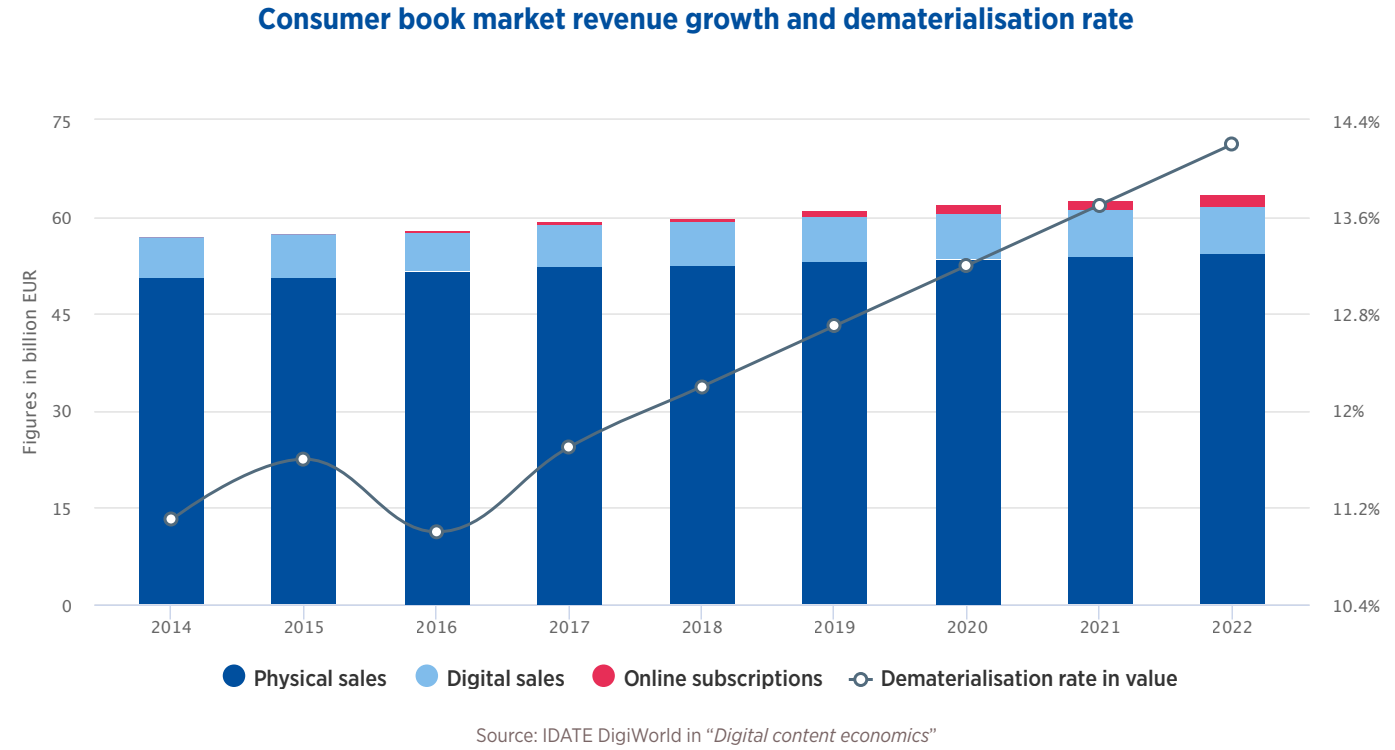
<style>
.page{position:relative;width:1395px;height:750px;background:#fff}
.page>*{position:absolute;margin:0;border:0;box-sizing:border-box;transform-origin:0 0}
.t1{font:700 30px "Gotham Narrow";color:#004f9e}
.t2{font:500 22.5px "Gotham Narrow";color:#333}
.t3{font:19.5px "Gotham Narrow";color:#7a6666}
.t4{font:18px "Lucida Grande";color:#666}
.t5{font:16.5px "Lucida Grande";color:#666}
.s1{font-style:italic}
</style>
<div class="page">
<hr style="left:94px;top:507px;width:1216px;height:1px;background:#e6e6e6">
<hr style="left:94px;top:411px;width:1216px;height:1px;background:#e6e6e6">
<hr style="left:94px;top:314px;width:1216px;height:1px;background:#e6e6e6">
<hr style="left:94px;top:218px;width:1216px;height:1px;background:#e6e6e6">
<hr style="left:94px;top:118px;width:1216px;height:2px;background:#e6e6e6">
<svg style="left:170px;top:606px;width:1px;height:14px"></svg>
<svg style="left:303px;top:606px;width:1px;height:14px"></svg>
<svg style="left:435px;top:606px;width:1px;height:14px"></svg>
<svg style="left:568px;top:606px;width:2px;height:14px"></svg>
<svg style="left:700px;top:606px;width:2px;height:14px"></svg>
<svg style="left:832px;top:606px;width:2px;height:14px"></svg>
<svg style="left:966px;top:606px;width:2px;height:14px"></svg>
<svg style="left:1098px;top:606px;width:2px;height:14px"></svg>
<svg style="left:1232px;top:606px;width:1px;height:14px"></svg>
<hr style="left:94px;top:604px;width:1216px;height:2px;background:#ccd6eb">
<div style="left:140px;top:278px;width:64px;height:326px;background:#004f9e"></div>
<div style="left:272px;top:278px;width:64px;height:326px;background:#004f9e"></div>
<div style="left:405px;top:272px;width:65px;height:332px;background:#004f9e"></div>
<div style="left:537px;top:267px;width:65px;height:337px;background:#004f9e"></div>
<div style="left:670px;top:266px;width:65px;height:338px;background:#004f9e"></div>
<div style="left:802px;top:262px;width:65px;height:342px;background:#004f9e"></div>
<div style="left:936px;top:260px;width:64px;height:344px;background:#004f9e"></div>
<div style="left:1068px;top:256px;width:64px;height:348px;background:#004f9e"></div>
<div style="left:1200px;top:254px;width:64px;height:350px;background:#004f9e"></div>
<div style="left:140px;top:237px;width:64px;height:41px;background:#80bceb"></div>
<div style="left:1200px;top:207px;width:64px;height:47px;background:#80bceb"></div>
<div style="left:1200px;top:195px;width:64px;height:12px;background:#e72e57"></div>
<svg style="left:168px;top:146px;width:1068px;height:389px"></svg>
<div style="left:165px;top:513px;width:12px;height:12px;background:#fff;border-radius:50%"></div>
<div style="left:163px;top:512px;width:16px;height:15px;border:3px solid #526b7d;border-radius:50%"></div>
<div style="left:297px;top:453px;width:12px;height:12px;background:#fff;border-radius:50%"></div>
<div style="left:295px;top:452px;width:15px;height:15px;border:3px solid #526b7d;border-radius:50%"></div>
<div style="left:430px;top:526px;width:12px;height:12px;background:#fff;border-radius:50%"></div>
<div style="left:429px;top:524px;width:15px;height:15px;border:3px solid #526b7d;border-radius:50%"></div>
<div style="left:562px;top:441px;width:12px;height:12px;background:#fff;border-radius:50%"></div>
<div style="left:561px;top:439px;width:15px;height:15px;border:3px solid #526b7d;border-radius:50%"></div>
<div style="left:696px;top:381px;width:12px;height:12px;background:#fff;border-radius:50%"></div>
<div style="left:694px;top:379px;width:16px;height:15px;border:3px solid #526b7d;border-radius:50%"></div>
<div style="left:828px;top:319px;width:12px;height:12px;background:#fff;border-radius:50%"></div>
<div style="left:826px;top:318px;width:16px;height:15px;border:3px solid #526b7d;border-radius:50%"></div>
<div style="left:960px;top:259px;width:12px;height:12px;background:#fff;border-radius:50%"></div>
<div style="left:958px;top:258px;width:16px;height:15px;border:3px solid #526b7d;border-radius:50%"></div>
<div style="left:1093px;top:199px;width:13px;height:12px;background:#fff;border-radius:50%"></div>
<div style="left:1092px;top:198px;width:15px;height:15px;border:3px solid #526b7d;border-radius:50%"></div>
<div style="left:1225px;top:138px;width:13px;height:12px;background:#fff;border-radius:50%"></div>
<div style="left:1224px;top:136px;width:15px;height:15px;border:3px solid #526b7d;border-radius:50%"></div>
<div style="left:223px;top:664px;width:22px;height:23px;background:#004f9e;border-radius:50%"></div>
<div style="left:416px;top:664px;width:22px;height:23px;background:#80bceb;border-radius:50%"></div>
<div style="left:592px;top:664px;width:23px;height:23px;background:#e72e57;border-radius:50%"></div>
<hr style="left:849px;top:678px;width:24px;height:3px;background:#526b7d">
<div style="left:855px;top:674px;width:12px;height:12px;background:#fff;border-radius:50%"></div>
<div style="left:853px;top:672px;width:15px;height:15px;border:3px solid #526b7d;border-radius:50%"></div>
<p class="t5" style="left:51px;top:112px;width:22px">75</p>
<p class="t5" style="left:51px;top:208px;width:22px">60</p>
<p class="t4" style="left:19px;top:455px;width:187px;rotate:-90deg">Figures in billion EUR</p>
<p class="t5" style="left:51px;top:306px;width:22px">45</p>
<p class="t5" style="left:51px;top:402px;width:22px">30</p>
<p class="t5" style="left:51px;top:499px;width:22px">15</p>
<p class="t5" style="left:62px;top:597px;width:12px">0</p>
<h1 class="t1" style="left:258px;top:-1px;width:878px">Consumer book market revenue growth and dematerialisation rate</h1>
<p class="t5" style="left:151px;top:618px;width:43px">2014</p>
<p class="t5" style="left:283px;top:618px;width:43px">2015</p>
<p class="t5" style="left:416px;top:618px;width:43px">2016</p>
<p class="t5" style="left:548px;top:618px;width:43px">2017</p>
<p class="t5" style="left:681px;top:618px;width:43px">2018</p>
<p class="t5" style="left:814px;top:618px;width:43px">2019</p>
<p class="t5" style="left:946px;top:618px;width:43px">2020</p>
<p class="t5" style="left:1079px;top:618px;width:43px">2021</p>
<p class="t5" style="left:1212px;top:618px;width:43px">2022</p>
<h2 class="t2" style="left:254px;top:663px;width:135px">Physical sales</h2>
<h2 class="t2" style="left:446px;top:663px;width:120px">Digital sales</h2>
<h2 class="t2" style="left:623px;top:663px;width:201px">Online subscriptions</h2>
<h2 class="t2" style="left:880px;top:663px;width:299px">Dematerialisation rate in value</h2>
<p class="t3" style="left:476px;top:723px;width:463px">Source: IDATE DigiWorld in “<span class="s1">Digital content economics</span>”</p>
<p class="t5" style="left:1332px;top:112px;width:49px">14.4%</p>
<p class="t5" style="left:1332px;top:208px;width:49px">13.6%</p>
<p class="t5" style="left:1332px;top:306px;width:49px">12.8%</p>
<p class="t5" style="left:1332px;top:402px;width:33px">12%</p>
<p class="t5" style="left:1332px;top:499px;width:49px">11.2%</p>
<p class="t5" style="left:1332px;top:597px;width:49px">10.4%</p>
</div>
